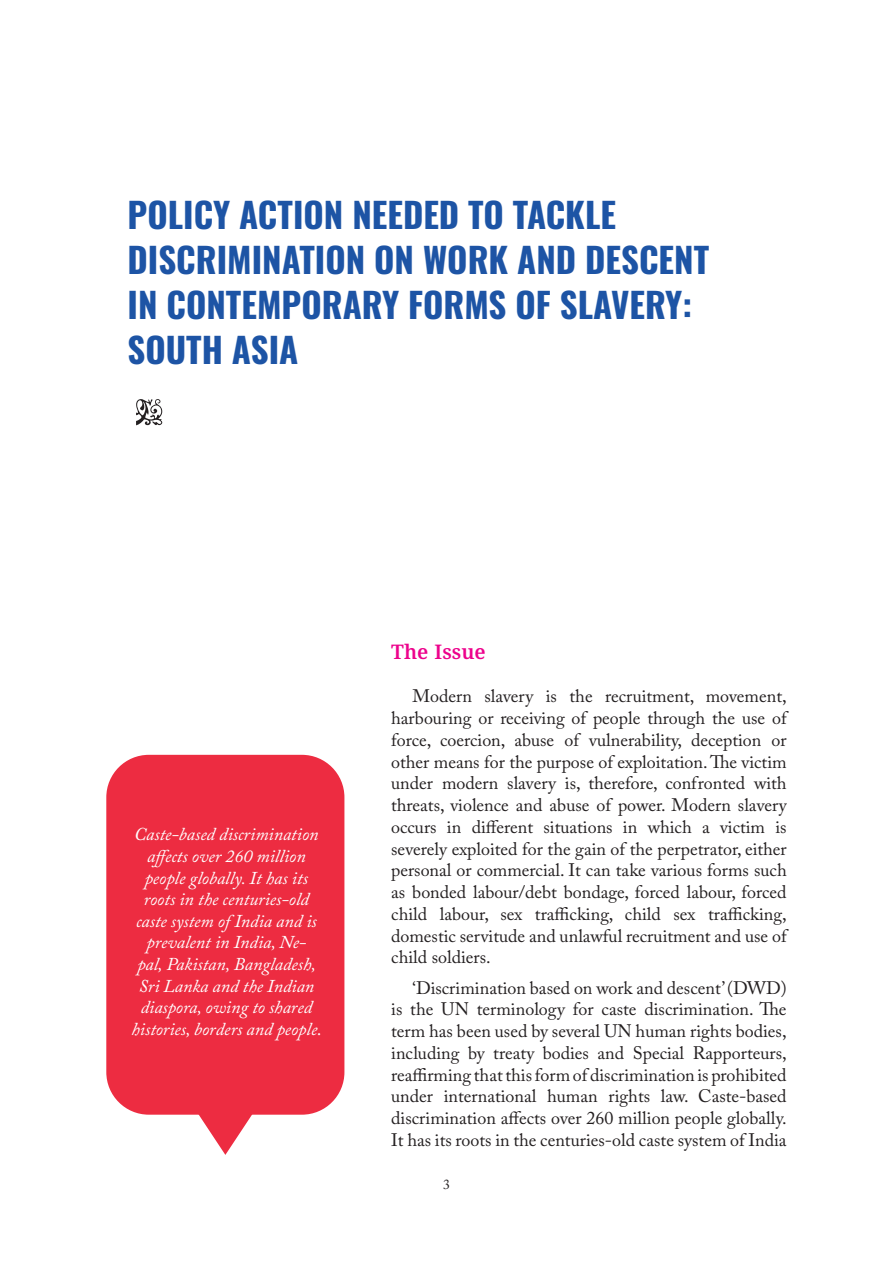
<style>
.page{position:relative;width:893px;height:1263px;background:#fff}
.page>*{position:absolute;margin:0;border:0;box-sizing:border-box;transform-origin:0 0}
.t1{font:700 34.8px/45px "Oswald";color:#1d54a5}
.t2{font:600 20.1px "Noto Serif";color:#ed028c}
.t3{font:18px/21.8px "Adobe Caslon Pro";color:#231f20;text-align:justify}
.t4{font:italic 18px/21.6px "Adobe Caslon Pro";color:#fff;text-align:center}
.t5{font:13.8px "Adobe Caslon Pro";color:#231f20}
.s1{font-family:"Minion Pro";font-style:normal}
</style>
<div class="page">
<svg style="left:136px;top:399px;width:26px;height:26px"></svg>
<div style="left:106px;top:755px;width:238px;height:360px;background:#ed2c41;border-radius:43px"></div>
<svg style="left:186px;top:1114px;width:78px;height:41px"></svg>
<h1 class="t1" style="left:128px;top:189px;width:583px">POLICY ACTION NEEDED TO TACKLE<br>DISCRIMINATION ON WORK AND DESCENT<br>IN CONTEMPORARY FORMS OF SLAVERY:<br>SOUTH ASIA</h1>
<p class="t4" style="left:131px;top:823px;width:191px">Caste-based discrimination affects over 260 million people globally. It has its roots in the centuries-old caste system of India and is prevalent in India, Ne&shy;pal, Pakistan, Bangladesh,<br>Sri Lanka and the Indian diaspora, owing to shared histories, borders and people<span class="s1">.</span></p>
<p class="t2" style="left:391px;top:638px;width:96px">The Issue</p>
<p class="t3" style="left:391px;top:685px;width:397px;text-indent:21px">Modern slavery is the recruitment, movement, harbouring or receiving of people through the use of force, coercion, abuse of vulnerability, deception or other means for the purpose of exploitation. The victim under modern slavery is, therefore, confronted with threats, violence and abuse of power. Modern slavery occurs in different situations in which a victim is severely exploited for the gain of the perpetrator, either personal or commercial. It can take various forms such as bonded labour/debt bondage, forced labour, forced child labour, sex trafficking, child sex trafficking, domestic servitude and unlawful recruitment and use of child soldiers.</p>
<p class="t3" style="left:391px;top:976px;width:397px;text-indent:21px">‘Discrimination based on work and descent’ (DWD) is the UN terminology for caste discrimination. The term has been used by several UN human rights bodies, including by treaty bodies and Special Rapporteurs, reaffirming that this form of discrimination is prohibited under international human rights law. Caste-based discrimination affects over 260 million people globally.<br>It has its roots in the centuries-old caste system of India</p>
<p class="t5" style="left:443px;top:1176px;width:8px">3</p>
</div>
